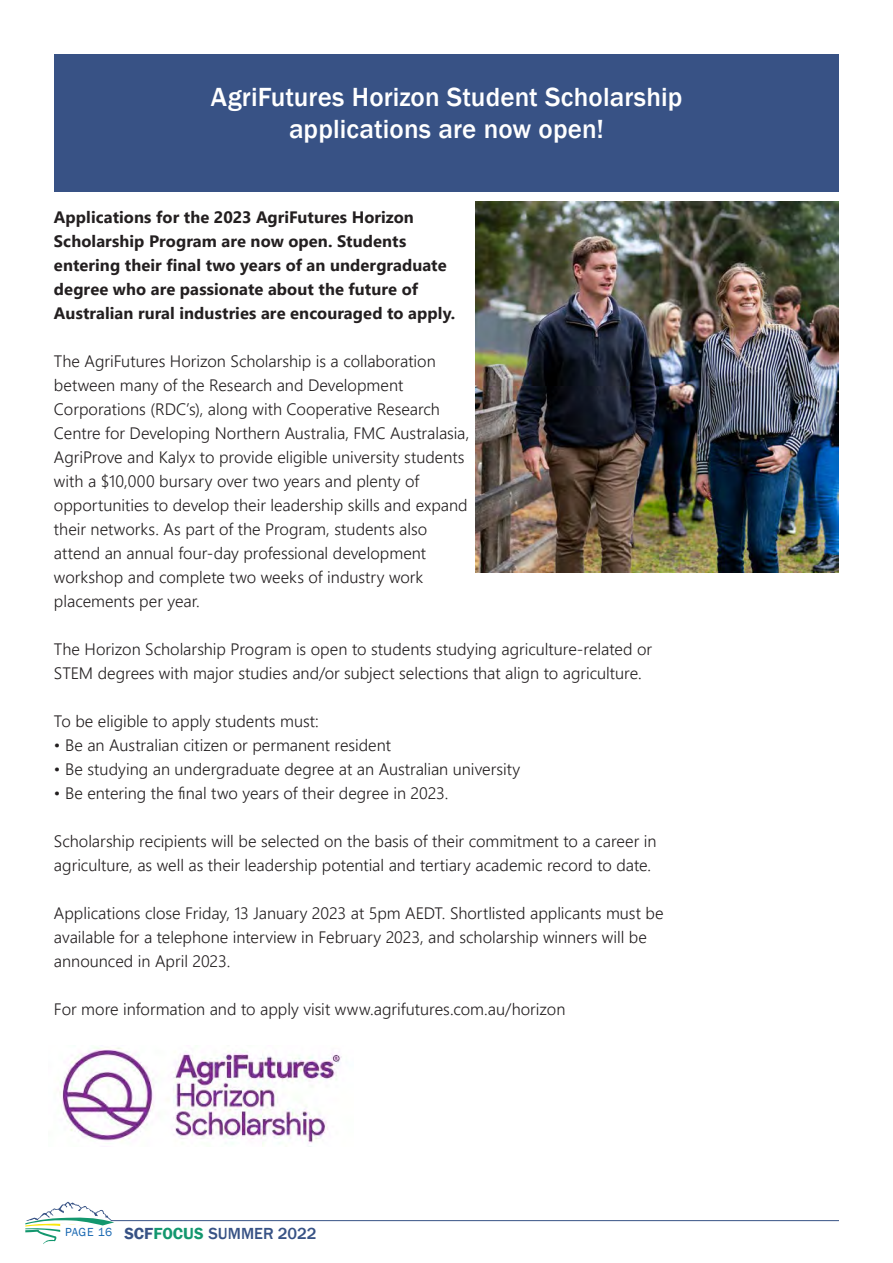
<style>
.page{position:relative;width:893px;height:1263px;background:#fff}
.page>*{position:absolute;margin:0;border:0;box-sizing:border-box;transform-origin:0 0}
.t1{font:500 27px/32.4px "Franklin Gothic";letter-spacing:.005em;color:#fff;text-align:center}
.t2{font:300 16.5px/24px "Segoe UI";color:#231f20}
.t3{font:700 16.5px/24px "Segoe UI";letter-spacing:.005em;color:#231f20}
.t4{font:500 16.5px "Franklin Gothic";color:#375285}
.s1{font-weight:600}
.s2{font-weight:600;color:#13976e}
</style>
<div class="page">
<svg style="left:25px;top:1202px;width:89px;height:42px"></svg>
<hr style="left:111px;top:1220px;width:728px;height:1px;background:#375285">
<div style="left:54px;top:54px;width:785px;height:137px;background:#385285"></div>
<img style="left:59px;top:1047px;width:283px;height:99px">
<img style="left:475px;top:202px;width:364px;height:370px">
<p class="t1" style="left:211px;top:81px;width:473px">AgriFutures Horizon Student Scholarship applications are now open!</p>
<p class="t3" style="left:54px;top:203px;width:403px">Applications for the 2023 AgriFutures Horizon Scholarship Program are now open. Students entering their final two years of an undergraduate degree who are passionate about the future of Australian rural industries are encouraged to apply.</p>
<p class="t2" style="left:54px;top:347px;width:417px">The AgriFutures Horizon Scholarship is a collaboration between many of the Research and Development Corporations (RDC’s), along with Cooperative Research Centre for Developing Northern Australia, FMC Australasia, AgriProve and Kalyx to provide eligible university students with a $10,000 bursary over two years and plenty of opportunities to develop their leadership skills and expand their networks. As part of the Program, students also attend an annual four-day professional development workshop and complete two weeks of industry work placements per year.</p>
<p class="t2" style="left:54px;top:635px;width:600px">The Horizon Scholarship Program is open to students studying agriculture-related or<br>STEM degrees with major studies and/or subject selections that align to agriculture.</p>
<p class="t2" style="left:54px;top:707px;width:266px">To be eligible to apply students must:</p>
<p class="t2" style="left:54px;top:731px;width:338px">• Be an Australian citizen or permanent resident</p>
<p class="t2" style="left:54px;top:755px;width:468px">• Be studying an undergraduate degree at an Australian university</p>
<p class="t2" style="left:54px;top:779px;width:396px">• Be entering the final two years of their degree in 2023.</p>
<p class="t2" style="left:54px;top:827px;width:604px">Scholarship recipients will be selected on the basis of their commitment to a career in agriculture, as well as their leadership potential and tertiary academic record to date.</p>
<p class="t2" style="left:54px;top:899px;width:611px">Applications close Friday, 13 January 2023 at 5pm AEDT. Shortlisted applicants must be available for a telephone interview in February 2023, and scholarship winners will be announced in April 2023.</p>
<p class="t2" style="left:54px;top:995px;width:513px">For more information and to apply visit www.agrifutures.com.au/horizon</p>
<p class="t4" style="left:65px;top:1223px;width:253px"><sup>PAGE</sup> <sup>16</sup> <span class="s1">SCF</span><span class="s2">FOCUS</span> SUMMER 2022</p>
</div>
